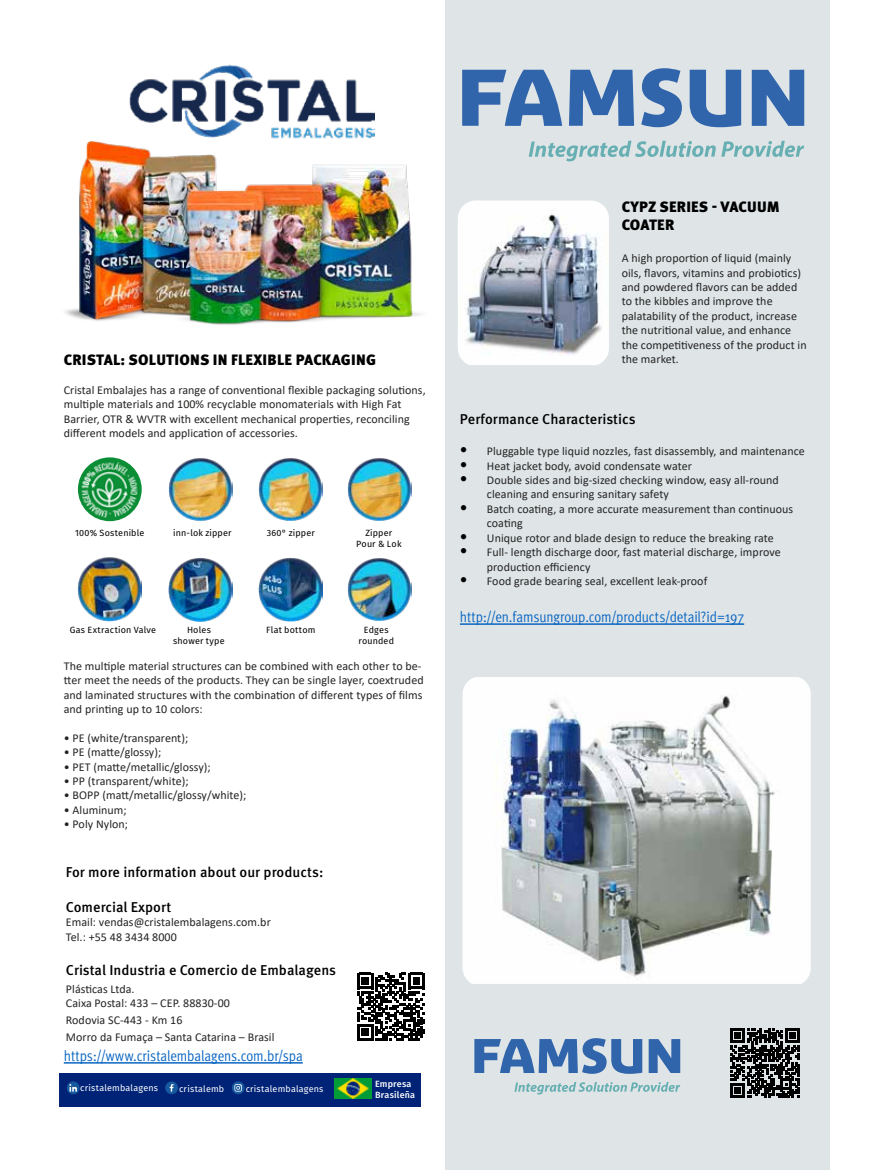
<style>
.page{position:relative;width:872px;height:1170px;background:#fff}
.page>*{position:absolute;margin:0;border:0;box-sizing:border-box;transform-origin:0 0}
.t1{font:15px "Meta Pro Cond Norm";letter-spacing:-.005em;color:#0563c1}
.t2{font:900 15px/18px "Meta Pro";letter-spacing:.015em;color:#000}
.t3{font:500 14.25px "Meta Pro";letter-spacing:.005em;color:#000}
.t4{font:12px/14.4px "Calibri";letter-spacing:.005em;color:#242322}
.t5{font:9px/10.8px "Fira Sans";letter-spacing:.02em;color:#000;text-align:center}
.t6{font:9px "Fira Sans";letter-spacing:.02em;color:#fff}
.t7{font:500 9px/10.8px "Fira Sans";letter-spacing:.02em;color:#fff}
.s1{font-family:"Meta Pro";font-size:15px;color:#000}
</style>
<div class="page">
<div style="left:445px;top:0;width:385px;height:1169px;background:#dfe5e7"></div>
<img style="left:462px;top:677px;width:349px;height:306px">
<svg style="left:474px;top:1038px;width:168px;height:35px"></svg>
<svg style="left:648px;top:1039px;width:32px;height:33px"></svg>
<svg style="left:514px;top:1082px;width:166px;height:12px"></svg>
<img style="left:65px;top:141px;width:356px;height:184px">
<img style="left:129px;top:64px;width:246px;height:75px">
<img style="left:259px;top:458px;width:64px;height:63px">
<img style="left:168px;top:458px;width:64px;height:63px">
<img style="left:347px;top:458px;width:64px;height:63px">
<img style="left:347px;top:558px;width:64px;height:63px">
<img style="left:259px;top:557px;width:64px;height:64px">
<img style="left:168px;top:557px;width:65px;height:64px">
<img style="left:78px;top:557px;width:64px;height:64px">
<img style="left:78px;top:457px;width:64px;height:64px;border-radius:32px">
<div style="left:60px;top:1073px;width:361px;height:33px;background:#002377"></div>
<svg style="left:357px;top:972px;width:67px;height:68px"></svg>
<hr style="left:64px;top:1061px;width:239px;height:2px;background:#0563c1">
<img style="left:334px;top:1078px;width:37px;height:20px">
<svg style="left:232px;top:1081px;width:12px;height:13px"></svg>
<svg style="left:234px;top:1083px;width:8px;height:8px"></svg>
<svg style="left:165px;top:1081px;width:13px;height:13px"></svg>
<svg style="left:170px;top:1083px;width:3px;height:8px"></svg>
<svg style="left:67px;top:1081px;width:13px;height:13px"></svg>
<svg style="left:69px;top:1083px;width:8px;height:8px"></svg>
<svg style="left:569px;top:70px;width:65px;height:56px"></svg>
<svg style="left:641px;top:68px;width:41px;height:59px"></svg>
<svg style="left:462px;top:70px;width:100px;height:56px"></svg>
<svg style="left:689px;top:70px;width:52px;height:57px"></svg>
<svg style="left:751px;top:70px;width:53px;height:56px"></svg>
<svg style="left:721px;top:141px;width:83px;height:16px"></svg>
<svg style="left:529px;top:141px;width:186px;height:20px"></svg>
<img style="left:458px;top:200px;width:151px;height:165px">
<hr style="left:460px;top:623px;width:284px;height:1px;background:#0563c1">
<svg style="left:730px;top:1028px;width:69px;height:69px"></svg>
<p class="t2" style="left:64px;top:350px;width:314px">CRISTAL: SOLUTIONS IN FLEXIBLE PACKAGING</p>
<p class="t4" style="left:64px;top:382px;width:363px">Cristal Embalajes has a range of conventional flexible packaging solutions, multiple materials and 100% recyclable monomaterials with High Fat Barrier, OTR &amp; WVTR with excellent mechanical properties, reconciling different models and application of accessories.</p>
<p class="t5" style="left:75px;top:527px;width:71px">100% Sostenible</p>
<p class="t5" style="left:173px;top:527px;width:60px">inn-lok zipper</p>
<p class="t5" style="left:267px;top:527px;width:50px">360° zipper</p>
<p class="t5" style="left:356px;top:527px;width:47px">Zipper<br>Pour &amp; Lok</p>
<p class="t5" style="left:70px;top:624px;width:88px">Gas Extraction Valve</p>
<p class="t5" style="left:173px;top:624px;width:53px">Holes shower type</p>
<p class="t5" style="left:266px;top:624px;width:51px">Flat bottom</p>
<p class="t5" style="left:358px;top:624px;width:37px">Edges rounded</p>
<p class="t4" style="left:64px;top:658px;width:361px">The multiple material structures can be combined with each other to be&shy;tter meet the needs of the products. They can be single layer, coextruded and laminated structures with the combination of different types of films and printing up to 10 colors:</p>
<p class="t4" style="left:64px;top:730px;width:126px">• PE (white/transparent);</p>
<p class="t4" style="left:64px;top:744px;width:99px">• PE (matte/glossy);</p>
<p class="t4" style="left:64px;top:759px;width:148px">• PET (matte/metallic/glossy);</p>
<p class="t4" style="left:64px;top:773px;width:126px">• PP (transparent/white);</p>
<p class="t4" style="left:64px;top:787px;width:184px">• BOPP (matt/metallic/glossy/white);</p>
<p class="t4" style="left:64px;top:802px;width:65px">• Aluminum;</p>
<p class="t4" style="left:64px;top:816px;width:66px">• Poly Nylon;</p>
<p class="t3" style="left:66px;top:861px;width:259px">For more information about our products:</p>
<p class="t3" style="left:66px;top:895px;width:107px">Comercial Export</p>
<p class="t4" style="left:66px;top:914px;width:206px">Email: vendas@cristalembalagens.com.br<br>Tel.: +55 48 3434 8000</p>
<p class="t3" style="left:66px;top:959px;width:272px">Cristal Industria e Comercio de Embalagens</p>
<p class="t4" style="left:66px;top:980px;width:165px">Plásticas Ltda.<br>Caixa Postal: 433 – CEP. 88830-00</p>
<p class="t4" style="left:66px;top:1011px;width:210px;line-height:17.2px">Rodovia SC-443 - Km 16<br>Morro da Fumaça – Santa Catarina – Brasil</p>
<p class="t1" style="left:64px;top:1044px;width:240px">https://www.cristalembalagens.com.br/spa</p>
<p class="t6" style="left:80px;top:1081px;width:79px">cristalembalagens</p>
<p class="t6" style="left:179px;top:1081px;width:46px">cristalemb</p>
<p class="t6" style="left:246px;top:1081px;width:79px">cristalembalagens</p>
<p class="t7" style="left:375px;top:1077px;width:41px">Empresa<br>Brasileña</p>
<p class="t2" style="left:622px;top:197px;width:159px">CYPZ SERIES - VACUUM<br>COATER</p>
<p class="t4" style="left:621px;top:251px;width:186px">A high proportion of liquid (mainly oils, flavors, vitamins and probiotics) and powdered flavors can be added to the kibbles and improve the palatability of the product, increase the nutritional value, and enhance the competitiveness of the product in the market.</p>
<p class="t3" style="left:460px;top:407px;width:177px">Performance Characteristics</p>
<p class="t4" style="left:460px;top:443px;width:346px"><span class="s1">•</span> Pluggable type liquid nozzles, fast disassembly, and maintenance</p>
<p class="t4" style="left:460px;top:458px;width:233px"><span class="s1">•</span> Heat jacket body, avoid condensate water</p>
<p class="t4" style="left:487px;top:472px;width:293px;text-indent:-27px"><span class="s1">•</span> Double sides and big-sized checking window, easy all-round cleaning and ensuring sanitary safety</p>
<p class="t4" style="left:487px;top:501px;width:308px;text-indent:-27px"><span class="s1">•</span> Batch coating, a more accurate measurement than continuous coating</p>
<p class="t4" style="left:460px;top:530px;width:315px"><span class="s1">•</span> Unique rotor and blade design to reduce the breaking rate</p>
<p class="t4" style="left:487px;top:544px;width:295px;text-indent:-27px"><span class="s1">•</span> Full- length discharge door, fast material discharge, improve production efficiency</p>
<p class="t4" style="left:460px;top:573px;width:249px"><span class="s1">•</span> Food grade bearing seal, excellent leak-proof</p>
<p class="t1" style="left:460px;top:606px;width:286px">http://en.famsungroup.com/products/detail?id=197</p>
</div>
